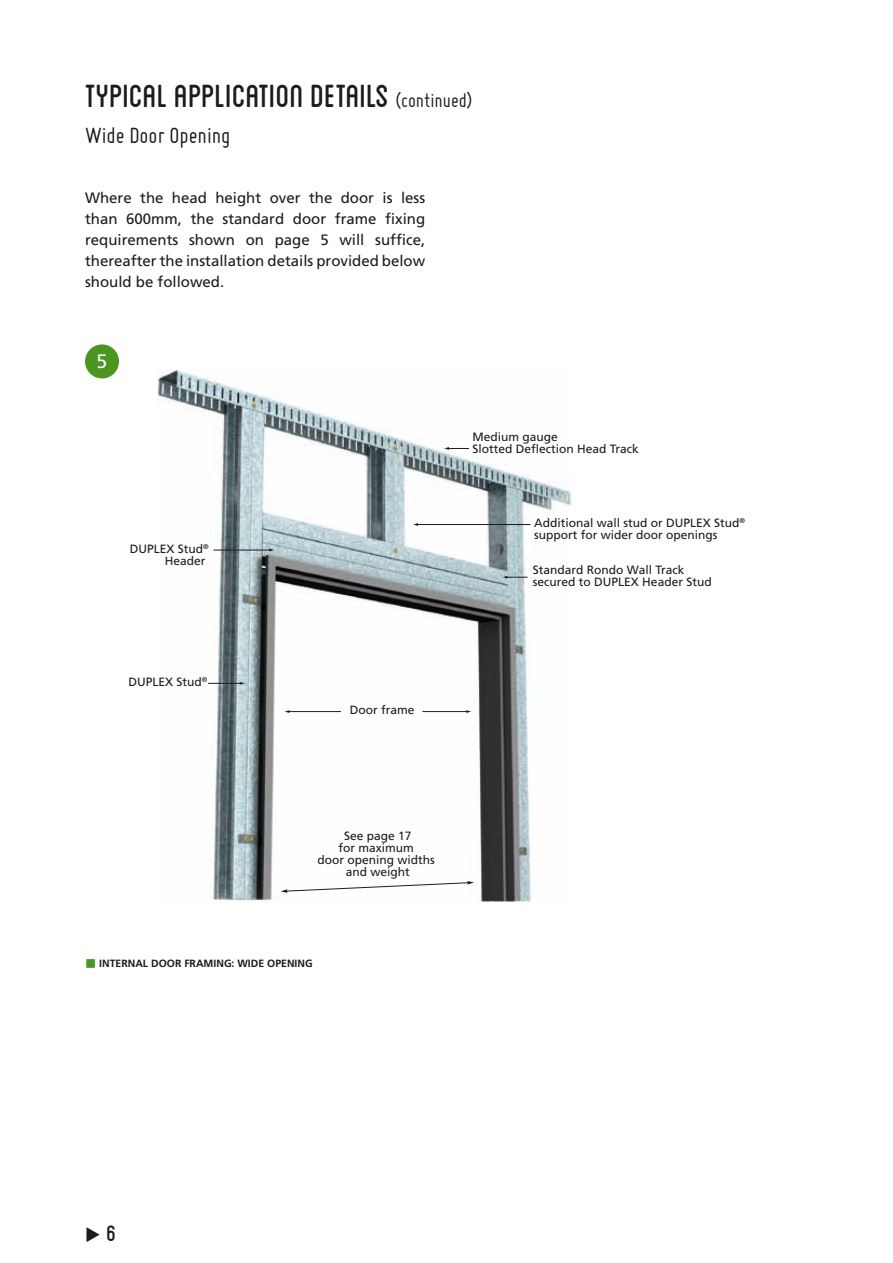
<style>
.page{position:relative;width:893px;height:1263px;background:#fff}
.page>*{position:absolute;margin:0;border:0;box-sizing:border-box;transform-origin:0 0}
.t1{font:45px "Blanch Caps";color:#1b1c20}
.t2{font:31.5px "Blanch Caps";color:#1b1c20}
.t3{font:24px "Miso";color:#1b1c20}
.t4{font:19.5px "Frutiger";color:#fff}
.t5{font:15px/21px "Frutiger";color:#1b1c20;text-align:justify}
.t6{font:12px/12px "Frutiger";color:#1b1c20}
.t7{font:700 10.5px "Frutiger";color:#1b1c20}
.s1{font-family:"Miso";font-size:21px}
.s2{color:#4d9521}
</style>
<div class="page">
<img style="left:157px;top:370px;width:414px;height:531px">
<svg style="left:444px;top:447px;width:25px;height:3px"></svg>
<svg style="left:502px;top:576px;width:25px;height:3px"></svg>
<hr style="left:417px;top:524px;width:113px;height:1px;background:#1b1c20">
<svg style="left:413px;top:523px;width:5px;height:3px"></svg>
<hr style="left:208px;top:683px;width:33px;height:1px;background:#1b1c20">
<svg style="left:240px;top:682px;width:5px;height:3px"></svg>
<hr style="left:213px;top:550px;width:58px;height:1px;background:#1b1c20">
<svg style="left:270px;top:548px;width:5px;height:4px"></svg>
<hr style="left:288px;top:711px;width:53px;height:1px;background:#1b1c20">
<svg style="left:284px;top:710px;width:5px;height:3px"></svg>
<hr style="left:422px;top:711px;width:45px;height:1px;background:#1b1c20">
<svg style="left:466px;top:710px;width:6px;height:3px"></svg>
<svg style="left:281px;top:881px;width:193px;height:12px"></svg>
<div style="left:85px;top:344px;width:34px;height:34px;background:#4d9521;border-radius:50%"></div>
<h1 class="t1" style="left:85px;top:76px;width:389px">typical application details <span class="s1">(continued)</span></h1>
<h3 class="t3" style="left:85px;top:122px;width:147px">Wide Door Opening</h3>
<p class="t5" style="left:85px;top:187px;width:342px">Where the head height over the door is less than 600mm, the standard door frame fixing requirements shown on page 5 will suffice, thereafter the installation details provided below should be followed.</p>
<h3 class="t4" style="left:96px;top:350px;width:12px">5</h3>
<p class="t6" style="left:130px;top:543px;width:80px;text-align:right">DUPLEX Stud<sup>®<br></sup>Header</p>
<p class="t6" style="left:128px;top:676px;width:80px">DUPLEX Stud<sup>®</sup></p>
<p class="t6" style="left:350px;top:704px;width:66px">Door frame</p>
<p class="t6" style="left:472px;top:430px;width:168px">Medium gauge<br>Slotted Deflection Head Track</p>
<p class="t6" style="left:534px;top:517px;width:212px">Additional wall stud or DUPLEX Stud<sup>® </sup>support for wider door openings</p>
<p class="t6" style="left:533px;top:564px;width:180px">Standard Rondo Wall Track secured to DUPLEX Header Stud</p>
<p class="t6" style="left:317px;top:830px;width:119px;text-align:center">See page 17<br>for maximum<br>door opening widths and weight</p>
<p class="t7" style="left:85px;top:957px;width:229px"><span class="s2">■</span> INTERNAL DOOR FRAMING: WIDE OPENING</p>
<h2 class="t2" style="left:85px;top:1219px;width:33px">◆ 6</h2>
</div>
